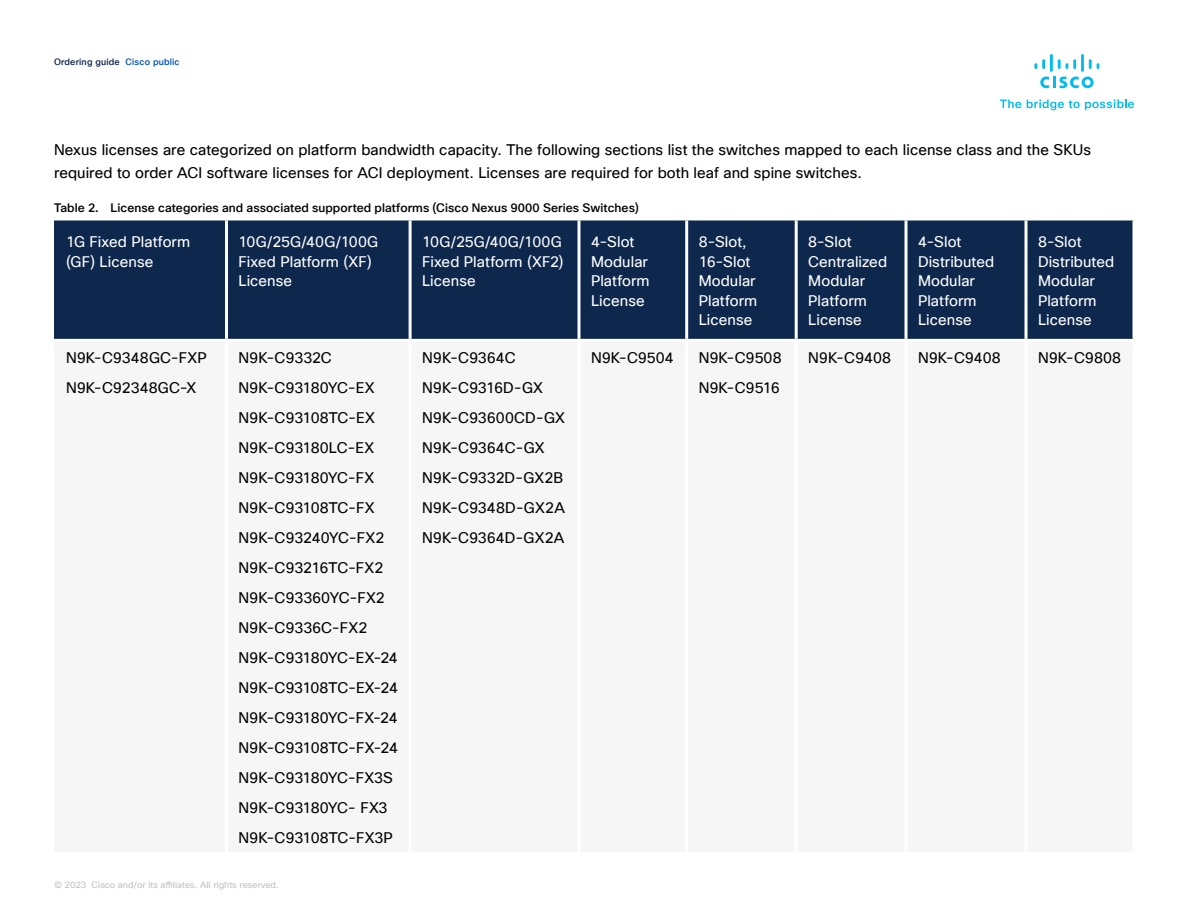
<style>
.page{position:relative;width:1188px;height:918px;background:#fff}
.page>*{position:absolute;margin:0;border:0;box-sizing:border-box;transform-origin:0 0}
.Table_Body{font:15px "Cisco Sans TT";color:#000}
.Table_Title{font:15px/19.5px "Cisco Sans TT";letter-spacing:.005em;color:#fff}
.Body{font:15px/22.5px "Cisco Sans TT";letter-spacing:.005em;color:#000}
.Figure_caption{font:500 12px "Cisco Sans TT";letter-spacing:.005em;color:#040503}
.t1{font:9px "Cisco Sans TT";color:#c1c1c1}
.t2{font:500 9px "Cisco Sans TT";letter-spacing:.02em;color:#0d274d}
.s1{color:#0051af}
</style>
<div class="page">
<svg style="left:1000px;top:100px;width:21px;height:8px"></svg>
<svg style="left:1027px;top:100px;width:107px;height:10px"></svg>
<svg style="left:1040px;top:77px;width:54px;height:11px"></svg>
<svg style="left:1089px;top:59px;width:10px;height:10px"></svg>
<hr style="left:1081px;top:54px;width:3px;height:18px;background:#01bcec">
<svg style="left:1058px;top:59px;width:18px;height:10px"></svg>
<hr style="left:1050px;top:54px;width:3px;height:18px;background:#01bcec">
<svg style="left:1034px;top:59px;width:11px;height:10px"></svg>
<div style="left:54px;top:220px;width:1078px;height:119px;background:#0d274d"></div>
<hr style="left:578px;top:220px;width:2px;height:119px;background:#fff">
<hr style="left:685px;top:220px;width:3px;height:119px;background:#fff">
<hr style="left:795px;top:220px;width:3px;height:119px;background:#fff">
<svg style="left:904px;top:220px;width:4px;height:119px"></svg>
<svg style="left:1024px;top:220px;width:4px;height:119px"></svg>
<svg style="left:1132px;top:220px;width:2px;height:119px"></svg>
<hr style="left:225px;top:220px;width:3px;height:119px;background:#fff">
<hr style="left:409px;top:220px;width:3px;height:119px;background:#fff">
<p class="t2" style="left:54px;top:56px;width:127px">Ordering guide <span class="s1">Cisco public</span></p>
<p class="Body" style="left:54px;top:139px;width:1039px">Nexus licenses are categorized on platform bandwidth capacity. The following sections list the switches mapped to each license class and the SKUs required to order ACI software licenses for ACI deployment. Licenses are required for both leaf and spine switches.</p>
<p class="Figure_caption" style="left:54px;top:200px;width:586px">Table 2. License categories and associated supported platforms (Cisco Nexus 9000 Series Switches)</p>
<p class="Table_Title" style="left:66px;top:233px;width:126px">1G Fixed Platform (GF) License</p>
<p class="Table_Title" style="left:238px;top:233px;width:141px">10G/25G/40G/100G<br>Fixed Platform (XF)<br>License</p>
<p class="Table_Title" style="left:422px;top:233px;width:143px">10G/25G/40G/100G<br>Fixed Platform (XF2)<br>License</p>
<p class="Table_Title" style="left:591px;top:233px;width:60px">4-Slot<br>Modular<br>Platform<br>License</p>
<p class="Table_Title" style="left:699px;top:233px;width:60px">8-Slot,<br>16-Slot<br>Modular<br>Platform<br>License</p>
<p class="Table_Title" style="left:808px;top:233px;width:80px">8-Slot<br>Centralized<br>Modular<br>Platform<br>License</p>
<p class="Table_Title" style="left:918px;top:233px;width:78px">4-Slot<br>Distributed<br>Modular<br>Platform<br>License</p>
<p class="Table_Title" style="left:1038px;top:233px;width:78px">8-Slot<br>Distributed<br>Modular<br>Platform<br>License</p>
<p class="Table_Body" style="left:66px;top:348px;width:142px">N9K-C9348GC-FXP</p>
<p class="Table_Body" style="left:66px;top:378px;width:132px">N9K-C92348GC-X</p>
<p class="Table_Body" style="left:238px;top:348px;width:95px">N9K-C9332C</p>
<p class="Table_Body" style="left:238px;top:378px;width:138px">N9K-C93180YC-EX</p>
<p class="Table_Body" style="left:238px;top:408px;width:138px">N9K-C93108TC-EX</p>
<p class="Table_Body" style="left:238px;top:438px;width:137px">N9K-C93180LC-EX</p>
<p class="Table_Body" style="left:238px;top:468px;width:137px">N9K-C93180YC-FX</p>
<p class="Table_Body" style="left:238px;top:498px;width:138px">N9K-C93108TC-FX</p>
<p class="Table_Body" style="left:238px;top:528px;width:147px">N9K-C93240YC-FX2</p>
<p class="Table_Body" style="left:238px;top:558px;width:146px">N9K-C93216TC-FX2</p>
<p class="Table_Body" style="left:238px;top:588px;width:148px">N9K-C93360YC-FX2</p>
<p class="Table_Body" style="left:238px;top:618px;width:130px">N9K-C9336C-FX2</p>
<p class="Table_Body" style="left:238px;top:648px;width:161px">N9K-C93180YC-EX-24</p>
<p class="Table_Body" style="left:238px;top:678px;width:161px">N9K-C93108TC-EX-24</p>
<p class="Table_Body" style="left:238px;top:708px;width:161px">N9K-C93180YC-FX-24</p>
<p class="Table_Body" style="left:238px;top:738px;width:161px">N9K-C93108TC-FX-24</p>
<p class="Table_Body" style="left:238px;top:768px;width:156px">N9K-C93180YC-FX3S</p>
<p class="Table_Body" style="left:238px;top:798px;width:151px">N9K-C93180YC- FX3</p>
<p class="Table_Body" style="left:238px;top:828px;width:156px">N9K-C93108TC-FX3P</p>
<p class="Table_Body" style="left:422px;top:348px;width:95px">N9K-C9364C</p>
<p class="Table_Body" style="left:422px;top:378px;width:122px">N9K-C9316D-GX</p>
<p class="Table_Body" style="left:422px;top:408px;width:144px">N9K-C93600CD-GX</p>
<p class="Table_Body" style="left:422px;top:438px;width:124px">N9K-C9364C-GX</p>
<p class="Table_Body" style="left:422px;top:468px;width:143px">N9K-C9332D-GX2B</p>
<p class="Table_Body" style="left:422px;top:498px;width:144px">N9K-C9348D-GX2A</p>
<p class="Table_Body" style="left:422px;top:528px;width:144px">N9K-C9364D-GX2A</p>
<p class="Table_Body" style="left:591px;top:348px;width:84px">N9K-C9504</p>
<p class="Table_Body" style="left:699px;top:348px;width:84px">N9K-C9508</p>
<p class="Table_Body" style="left:699px;top:378px;width:83px">N9K-C9516</p>
<p class="Table_Body" style="left:808px;top:348px;width:84px">N9K-C9408</p>
<p class="Table_Body" style="left:918px;top:348px;width:84px">N9K-C9408</p>
<p class="Table_Body" style="left:1038px;top:348px;width:85px">N9K-C9808</p>
<p class="t1" style="left:54px;top:879px;width:226px">© 2023 Cisco and/or its affiliates. All rights reserved.</p>
</div>
